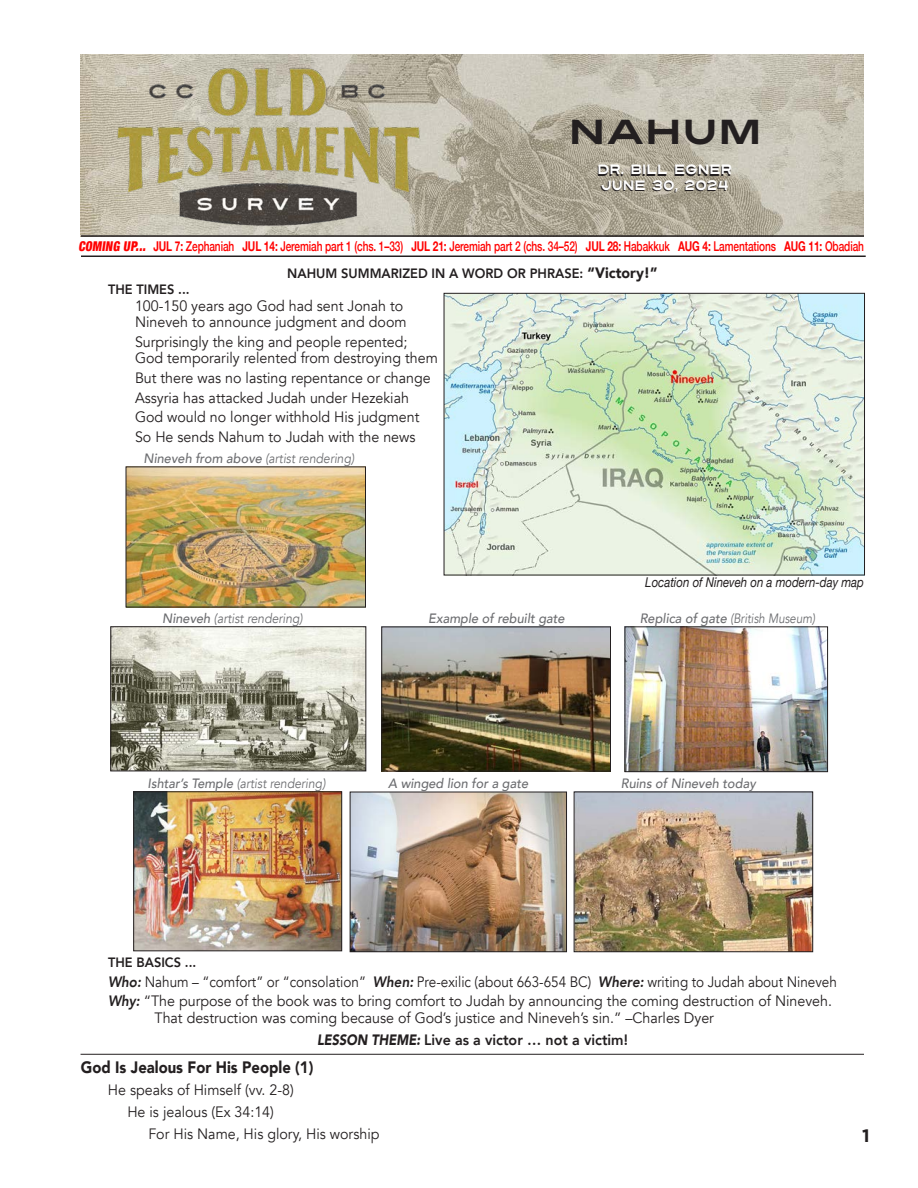
<style>
.page{position:relative;width:918px;height:1188px;background:#fff}
.page>*{position:absolute;margin:0;border:0;box-sizing:border-box;transform-origin:0 0}
.t1{font:34.5px "Turnpike";letter-spacing:.01em;color:#231f20}
.t2{font:700 18px "Gotham";color:#231f20}
.t3{font:900 16.5px "Avenir";color:#231f20;scale:.9 1}
.t4{font:15px/16.5px "Avenir";color:#231f20;scale:.95 1}
.t5{font:15px "Avenir";color:#231f20;scale:.9 1}
.t6{font:800 15px "Avenir";color:#231f20;scale:.95 1}
.t7{font:500 13.5px "Helvetica Neue";letter-spacing:-.01em;color:#f00;scale:.75 1}
.t8{font:italic 13.5px "Avenir";color:#6c6d70;scale:.9 1}
.t9{font:800 13.5px "Avenir";color:#231f20;scale:.95 1}
.t10{font:italic 500 13.5px "Avenir";color:#6c6d70;scale:.95 1}
.t11{font:italic 13.5px "Helvetica Neue";color:#231f20;scale:.85 1}
.t12{font:italic 13.5px "Avenir";color:#6c6d70;scale:.85 1}
.t13{font:13.5px "Turnpike";color:#231f20;scale:.8 1}
.s1{font-weight:900;font-stretch:condensed}
.s2{font-weight:700}
.s3{font-weight:900;font-size:15px}
.s4{font-weight:500}
.s5{font-weight:800;font-style:italic}
.s6{font-weight:900;font-style:italic}
</style>
<div class="page">
<img style="left:128px;top:468px;width:236px;height:137px">
<img style="left:112px;top:628px;width:252px;height:141px">
<div style="left:110px;top:626px;width:256px;height:145px;border:1px solid #231f20"></div>
<img style="left:383px;top:629px;width:226px;height:140px">
<div style="left:381px;top:627px;width:230px;height:144px;border:1px solid #231f20"></div>
<img style="left:627px;top:628px;width:199px;height:142px">
<div style="left:625px;top:626px;width:203px;height:146px;border:1px solid #231f20"></div>
<img style="left:135px;top:793px;width:205px;height:156px">
<div style="left:133px;top:791px;width:209px;height:160px;border:1px solid #231f20"></div>
<img style="left:352px;top:794px;width:213px;height:156px">
<div style="left:350px;top:792px;width:217px;height:160px;border:1px solid #231f20"></div>
<img style="left:576px;top:794px;width:235px;height:156px">
<div style="left:574px;top:792px;width:239px;height:160px;border:1px solid #231f20"></div>
<img style="left:81px;top:54px;width:782px;height:181px">
<img style="left:115px;top:66px;width:309px;height:163px">
<hr style="left:81px;top:256px;width:785px;height:1px;background:#231f20">
<hr style="left:81px;top:235px;width:783px;height:2px;background:#231f20">
<hr style="left:81px;top:1054px;width:783px;height:1px;background:#231f20">
<img style="left:446px;top:295px;width:417px;height:278px">
<div style="left:444px;top:293px;width:421px;height:282px;border:1px solid #231f20"></div>
<p class="t1" style="left:568px;top:107px;width:195px">NAHUM</p>
<p class="t13" style="left:597px;top:161px;width:170px">DR. BILL EGNER</p>
<p class="t13" style="left:600px;top:177px;width:161px">JUNE 30, 2024</p>
<p class="t7" style="left:78px;top:235px;width:1049px"><span class="s1">COMING UP...</span> <span class="s2">JUL 7:</span> Zephaniah <span class="s2">JUL 14:</span> Jeremiah part 1 (chs. 1–33) <span class="s2">JUL 21:</span> Jeremiah part 2 (chs. 34–52) <span class="s2">JUL 28:</span> Habakkuk <span class="s2">AUG 4:</span> Lamentations <span class="s2">AUG 11:</span> Obadiah</p>
<p class="t9" style="left:287px;top:262px;width:391px">NAHUM SUMMARIZED IN A WORD OR PHRASE: <span class="s3">“Victory!”</span></p>
<p class="t9" style="left:108px;top:279px;width:87px">THE TIMES ...</p>
<p class="t4" style="left:135px;top:297px;width:287px">100-150 years ago God had sent Jonah to<br>Nineveh to announce judgment and doom</p>
<p class="t4" style="left:135px;top:334px;width:288px">Surprisingly the king and people repented;</p>
<p class="t4" style="left:135px;top:350px;width:320px">God temporarily relented from destroying them</p>
<p class="t4" style="left:135px;top:370px;width:313px">But there was no lasting repentance or change</p>
<p class="t4" style="left:135px;top:390px;width:290px">Assyria has attacked Judah under Hezekiah</p>
<p class="t4" style="left:135px;top:409px;width:301px">God would no longer withhold His judgment</p>
<p class="t4" style="left:135px;top:429px;width:297px">So He sends Nahum to Judah with the news</p>
<p class="t8" style="left:144px;top:451px;width:236px"><span class="s4">Nineveh from above</span> (artist rendering)</p>
<p class="t11" style="left:645px;top:573px;width:259px">Location of Nineveh on a modern-day map</p>
<p class="t8" style="left:162px;top:610px;width:158px"><span class="s4">Nineveh</span> (artist rendering)</p>
<p class="t10" style="left:428px;top:610px;width:145px">Example of rebuilt gate</p>
<p class="t12" style="left:640px;top:610px;width:208px"><span class="s4">Replica of gate</span> (British Museum)</p>
<p class="t8" style="left:148px;top:775px;width:199px"><span class="s4">Ishtar’s Temple</span> (artist rendering)</p>
<p class="t10" style="left:388px;top:775px;width:149px">A winged lion for a gate</p>
<p class="t10" style="left:621px;top:775px;width:144px">Ruins of Nineveh today</p>
<p class="t9" style="left:108px;top:952px;width:94px">THE BASICS ...</p>
<p class="t5" style="left:108px;top:973px;width:811px"><span class="s5">Who:</span> Nahum – “comfort” or “consolation” <span class="s5">When:</span> Pre-exilic (about 663-654 BC) <span class="s5">Where:</span> writing to Judah about Nineveh</p>
<p class="t4" style="left:154px;top:993px;width:715px;text-indent:-46px"><span class="s5">Why:</span> “The purpose of the book was to bring comfort to Judah by announcing the coming destruction of Nineveh.<br>That destruction was coming because of God’s justice and Nineveh’s sin.” –Charles Dyer</p>
<p class="t6" style="left:317px;top:1028px;width:329px"><span class="s6">LESSON THEME:</span> Live as a victor … not a victim!</p>
<p class="t3" style="left:81px;top:1053px;width:260px">God Is Jealous For His People (1)</p>
<p class="t4" style="left:108px;top:1082px;width:197px">He speaks of Himself (vv. 2-8)</p>
<p class="t4" style="left:127px;top:1104px;width:156px">He is jealous (Ex 34:14)</p>
<p class="t4" style="left:148px;top:1126px;width:245px">For His Name, His glory, His worship</p>
<p class="t2" style="left:862px;top:1124px;width:9px">1</p>
</div>
